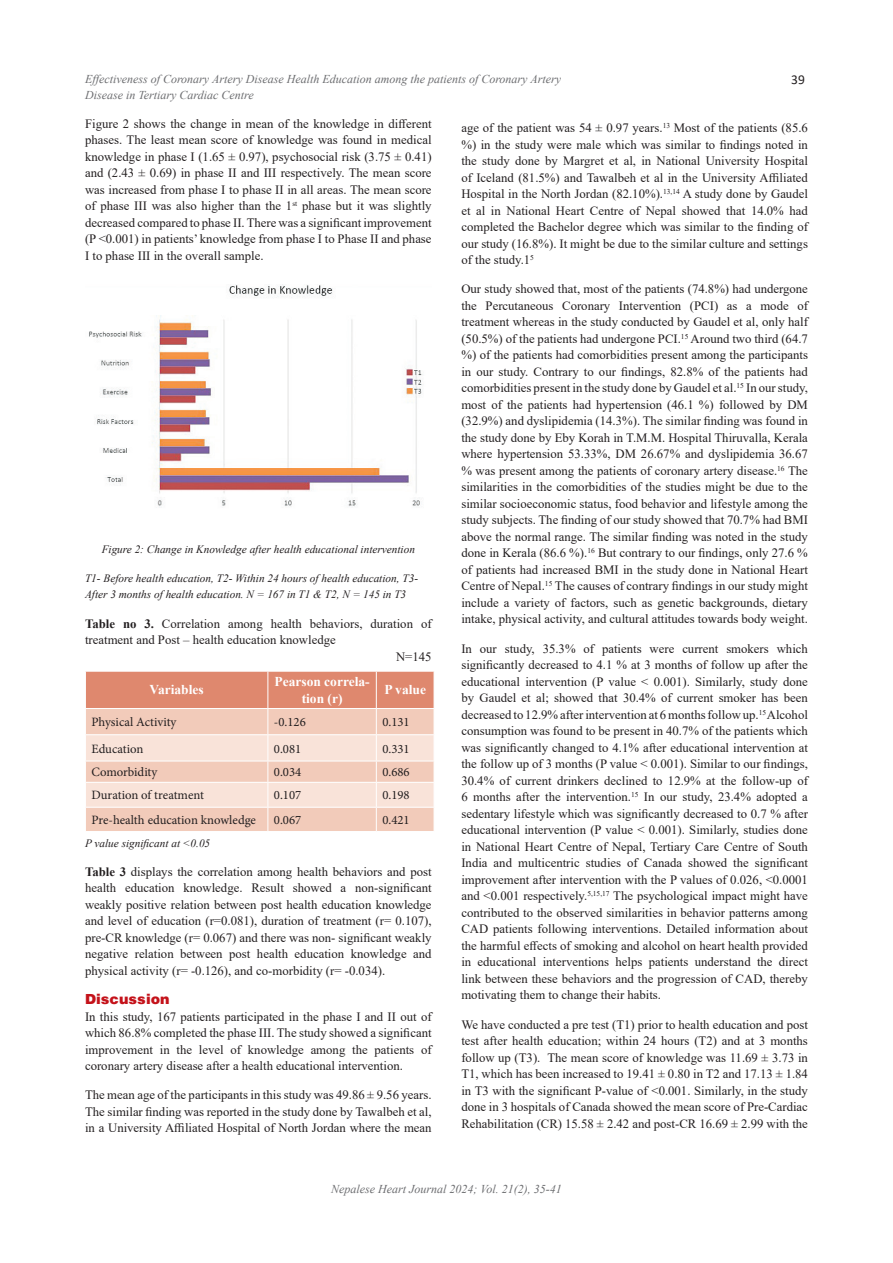
<style>
.page{position:relative;width:893px;height:1263px;background:#fff}
.page>*{position:absolute;margin:0;border:0;box-sizing:border-box;transform-origin:0 0}
.Head{font:900 14.25px "Helvetica";color:#c4121a}
.header_row_-2024-Main{font:700 13.5px/16.2px "Times New Roman";color:#fff;text-align:center}
.t1{font:13.5px "Calibri";color:#231f20}
.Body{font:12.75px/16.5px "Times New Roman";color:#231f20;text-align:justify}
.body_cell_-_2024-main{font:12.75px "Minion Pro";color:#231f20}
.t2{font:italic 12px/16.5px "Times New Roman";color:#6c6d70}
.figure_-_caption{font:italic 11.25px/16.5px "Times New Roman";color:#231f20}
.s1{font-weight:700}
</style>
<div class="page">
<img style="left:89px;top:285px;width:334px;height:222px">
<svg style="left:86px;top:672px;width:348px;height:159px;background:#f0c4b4"></svg>
<hr style="left:85px;top:708px;width:183px;height:1px;background:#fff">
<hr style="left:268px;top:708px;width:108px;height:1px;background:#fff">
<hr style="left:376px;top:708px;width:58px;height:1px;background:#fff">
<p class="t2" style="left:85px;top:70px;width:477px">Effectiveness of Coronary Artery Disease Health Education among the patients of Coronary Artery<br>Disease in Tertiary Cardiac Centre</p>
<p class="t1" style="left:791px;top:71px;width:15px">39</p>
<p class="Body" style="left:85px;top:115px;width:348px">Figure 2 shows the change in mean of the knowledge in different phases. The least mean score of knowledge was found in medical knowledge in phase I (1.65 ± 0.97), psychosocial risk (3.75 ± 0.41) and (2.43 ± 0.69) in phase II and III respectively. The mean score was increased from phase I to phase II in all areas. The mean score of phase III was also higher than the 1<sup>st</sup> phase but it was slightly decreased compared to phase II. There was a significant improvement (P &lt;0.001) in patients’ knowledge from phase I to Phase II and phase I to phase III in the overall sample.</p>
<p class="figure_-_caption" style="left:102px;top:540px;width:315px">Figure 2: Change in Knowledge after health educational intervention</p>
<p class="figure_-_caption" style="left:85px;top:569px;width:335px">T1- Before health education, T2- Within 24 hours of health education, T3-<br>After 3 months of health education. N = 167 in T1 &amp; T2, N = 145 in T3</p>
<p class="Body" style="left:85px;top:615px;width:348px"><span class="s1">Table no 3.</span> Correlation among health behaviors, duration of treatment and Post – health education knowledge</p>
<p class="Body" style="left:396px;top:648px;width:37px">N=145</p>
<p class="header_row_-2024-Main" style="left:150px;top:681px;width:56px">Variables</p>
<p class="header_row_-2024-Main" style="left:274px;top:673px;width:97px">Pearson correla&shy;tion (r)</p>
<p class="header_row_-2024-Main" style="left:384px;top:681px;width:43px">P value</p>
<p class="body_cell_-_2024-main" style="left:91px;top:714px;width:87px">Physical Activity</p>
<p class="body_cell_-_2024-main" style="left:274px;top:714px;width:33px">-0.126</p>
<p class="body_cell_-_2024-main" style="left:382px;top:714px;width:29px">0.131</p>
<p class="body_cell_-_2024-main" style="left:91px;top:740px;width:54px">Education</p>
<p class="body_cell_-_2024-main" style="left:274px;top:740px;width:29px">0.081</p>
<p class="body_cell_-_2024-main" style="left:382px;top:740px;width:29px">0.331</p>
<p class="body_cell_-_2024-main" style="left:91px;top:764px;width:68px">Comorbidity</p>
<p class="body_cell_-_2024-main" style="left:274px;top:764px;width:29px">0.034</p>
<p class="body_cell_-_2024-main" style="left:382px;top:764px;width:29px">0.686</p>
<p class="body_cell_-_2024-main" style="left:91px;top:787px;width:114px">Duration of treatment</p>
<p class="body_cell_-_2024-main" style="left:274px;top:787px;width:29px">0.107</p>
<p class="body_cell_-_2024-main" style="left:382px;top:787px;width:29px">0.198</p>
<p class="body_cell_-_2024-main" style="left:91px;top:811px;width:166px">Pre-health education knowledge</p>
<p class="body_cell_-_2024-main" style="left:274px;top:811px;width:29px">0.067</p>
<p class="body_cell_-_2024-main" style="left:382px;top:811px;width:29px">0.421</p>
<p class="figure_-_caption" style="left:85px;top:834px;width:127px">P value significant at &lt;0.05</p>
<p class="Body" style="left:85px;top:863px;width:348px"><span class="s1">Table 3</span> displays the correlation among health behaviors and post health education knowledge. Result showed a non-significant weakly positive relation between post health education knowledge and level of education (r=0.081), duration of treatment (r= 0.107), pre-CR knowledge (r= 0.067) and there was non- significant weakly negative relation between post health education knowledge and physical activity (r= -0.126), and co-morbidity (r= -0.034).</p>
<p class="Head" style="left:85px;top:990px;width:86px">Discussion</p>
<p class="Body" style="left:85px;top:1008px;width:348px">In this study, 167 patients participated in the phase I and II out of which 86.8% completed the phase III. The study showed a significant improvement in the level of knowledge among the patients of coronary artery disease after a health educational intervention.</p>
<p class="Body" style="left:85px;top:1086px;width:348px">The mean age of the participants in this study was 49.86 ± 9.56 years.<br>The similar finding was reported in the study done by Tawalbeh et al, in a University Affiliated Hospital of North Jordan where the mean</p>
<p class="Body" style="left:461px;top:119px;width:348px">age of the patient was 54 ± 0.97 years.<sup>13</sup> Most of the patients (85.6 %) in the study were male which was similar to findings noted in the study done by Margret et al, in National University Hospital of Iceland (81.5%) and Tawalbeh et al in the University Affiliated Hospital in the North Jordan (82.10%).<sup>13,14</sup> A study done by Gaudel et al in National Heart Centre of Nepal showed that 14.0% had completed the Bachelor degree which was similar to the finding of our study (16.8%). It might be due to the similar culture and settings of the study.1<sup>5</sup></p>
<p class="Body" style="left:461px;top:280px;width:348px">Our study showed that, most of the patients (74.8%) had undergone the Percutaneous Coronary Intervention (PCI) as a mode of treatment whereas in the study conducted by Gaudel et al, only half (50.5%) of the patients had undergone PCI.<sup>15</sup> Around two third (64.7 %) of the patients had comorbidities present among the participants in our study. Contrary to our findings, 82.8% of the patients had comorbidities present in the study done by Gaudel et al.<sup>15</sup> In our study, most of the patients had hypertension (46.1 %) followed by DM (32.9%) and dyslipidemia (14.3%). The similar finding was found in the study done by Eby Korah in T.M.M. Hospital Thiruvalla, Kerala where hypertension 53.33%, DM 26.67% and dyslipidemia 36.67 % was present among the patients of coronary artery disease.<sup>16</sup> The similarities in the comorbidities of the studies might be due to the similar socioeconomic status, food behavior and lifestyle among the study subjects. The finding of our study showed that 70.7% had BMI above the normal range. The similar finding was noted in the study done in Kerala (86.6 %).<sup>16</sup> But contrary to our findings, only 27.6 % of patients had increased BMI in the study done in National Heart Centre of Nepal.<sup>15</sup> The causes of contrary findings in our study might include a variety of factors, such as genetic backgrounds, dietary intake, physical activity, and cultural attitudes towards body weight.</p>
<p class="Body" style="left:461px;top:640px;width:348px">In our study, 35.3% of patients were current smokers which significantly decreased to 4.1 % at 3 months of follow up after the educational intervention (P value &lt; 0.001). Similarly, study done by Gaudel et al; showed that 30.4% of current smoker has been decreased to 12.9% after intervention at 6 months follow up.<sup>15</sup> Alcohol consumption was found to be present in 40.7% of the patients which was significantly changed to 4.1% after educational intervention at the follow up of 3 months (P value &lt; 0.001). Similar to our findings, 30.4% of current drinkers declined to 12.9% at the follow-up of 6 months after the intervention.<sup>15</sup> In our study, 23.4% adopted a sedentary lifestyle which was significantly decreased to 0.7 % after educational intervention (P value &lt; 0.001). Similarly, studies done in National Heart Centre of Nepal, Tertiary Care Centre of South India and multicentric studies of Canada showed the significant improvement after intervention with the P values of 0.026, &lt;0.0001 and &lt;0.001 respectively.<sup>5,15,17</sup> The psychological impact might have contributed to the observed similarities in behavior patterns among CAD patients following interventions. Detailed information about the harmful effects of smoking and alcohol on heart health provided in educational interventions helps patients understand the direct link between these behaviors and the progression of CAD, thereby motivating them to change their habits.</p>
<p class="Body" style="left:461px;top:1015px;width:348px">We have conducted a pre test (T1) prior to health education and post test after health education; within 24 hours (T2) and at 3 months follow up (T3). The mean score of knowledge was 11.69 ± 3.73 in T1, which has been increased to 19.41 ± 0.80 in T2 and 17.13 ± 1.84 in T3 with the significant P-value of &lt;0.001. Similarly, in the study done in 3 hospitals of Canada showed the mean score of Pre-Cardiac Rehabilitation (CR) 15.58 ± 2.42 and post-CR 16.69 ± 2.99 with the</p>
<p class="t2" style="left:331px;top:1180px;width:232px">Nepalese Heart Journal 2024; Vol. 21(2), 35-41</p>
</div>
